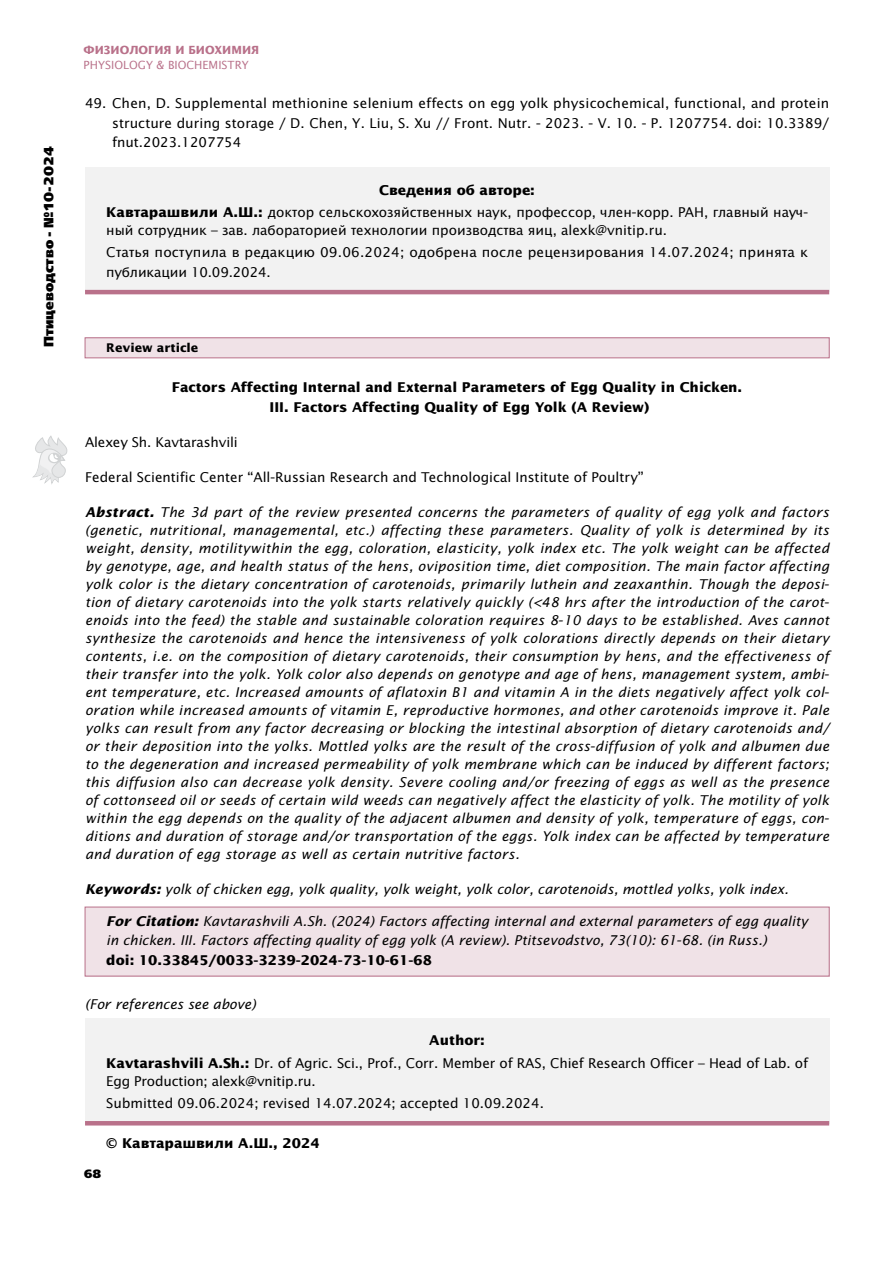
<style>
.page{position:relative;width:893px;height:1263px;background:#fff}
.page>*{position:absolute;margin:0;border:0;box-sizing:border-box;transform-origin:0 0}
.t1{font:italic 13.5px/18px "Office Type Sans C";color:#000;text-align:justify}
.t2{font:13.5px/22.2px "Office Type Sans C";color:#000;text-align:center}
.t3{font:700 13.5px/19.5px "Office Type Sans C";color:#000;text-align:center}
.t4{font:13.5px "Free Set Extra Bold C";color:#000}
.t5{font:700 12px "Office Type Sans C";color:#000}
.t6{font:12px "Free Set Extra Bold C";color:#000}
.t7{font:11.25px "Office Type Sans C";color:#b9718a}
.t8{font:700 11.25px "Office Type Sans C";color:#b9718a}
.s1{font-weight:700}
</style>
<div class="page">
<svg style="left:32px;top:435px;width:36px;height:49px"></svg>
<div style="left:85px;top:167px;width:744px;height:125px;background:#f2f2f2"></div>
<hr style="left:85px;top:290px;width:744px;height:4px;background:#b9718a">
<div style="left:85px;top:907px;width:744px;height:69px;background:#f0e2e7"></div>
<div style="left:85px;top:907px;width:745px;height:69px;border:1px solid #b9718a"></div>
<div style="left:85px;top:338px;width:744px;height:20px;background:#f0e2e7"></div>
<div style="left:85px;top:337px;width:745px;height:21px;border:1px solid #b9718a"></div>
<div style="left:85px;top:1018px;width:744px;height:105px;background:#f2f2f2"></div>
<hr style="left:85px;top:1121px;width:744px;height:4px;background:#b9718a">
<p class="t4" style="left:43px;top:347px;width:202px;rotate:-90deg">Птицеводство - №10-2024</p>
<p class="t8" style="left:84px;top:46px;width:177px">ФИЗИОЛОГИЯ И БИОХИМИЯ</p>
<p class="t7" style="left:84px;top:61px;width:167px">PHYSIOLOGY &amp; BIOCHEMISTRY</p>
<p class="t2" style="left:112px;top:94px;width:719px;line-height:19.5px;text-align:justify;text-indent:-27px">49. Chen, D. Supplemental methionine selenium effects on egg yolk physicochemical, functional, and protein structure during storage / D. Chen, Y. Liu, S. Xu // Front. Nutr. - 2023. - V. 10. - P. 1207754. doi: 10.3389/ fnut.2023.1207754</p>
<p class="t2" style="left:106px;top:180px;width:703px"><span class="s1">Сведения об авторе:<br>Кавтарашвили А.Ш.:</span> доктор сельскохозяйственных наук, профессор, член-корр. РАН, главный науч-</p>
<p class="t2" style="left:106px;top:220px;width:703px;text-align:left">ный сотрудник – зав. лабораторией технологии производства яиц, alexk@vnitip.ru.<br>Статья поступила в редакцию 09.06.2024; одобрена после рецензирования 14.07.2024; принята к</p>
<p class="t2" style="left:106px;top:262px;width:166px">публикации 10.09.2024.</p>
<p class="t5" style="left:106px;top:343px;width:93px">Review article</p>
<p class="t3" style="left:172px;top:378px;width:572px">Factors Affecting Internal and External Parameters of Egg Quality in Chicken.<br>III. Factors Affecting Quality of Egg Yolk (A Review)</p>
<p class="t2" style="left:85px;top:431px;width:154px">Alexey Sh. Kavtarashvili</p>
<p class="t2" style="left:85px;top:466px;width:560px">Federal Scientific Center “All-Russian Research and Technological Institute of Poultry”</p>
<p class="t1" style="left:85px;top:504px;width:746px"><span class="s1">Abstract.</span> The 3d part of the review presented concerns the parameters of quality of egg yolk and factors (genetic, nutritional, managemental, etc.) affecting these parameters. Quality of yolk is determined by its weight, density, motilitywithin the egg, coloration, elasticity, yolk index etc. The yolk weight can be affected by genotype, age, and health status of the hens, oviposition time, diet composition. The main factor affecting yolk color is the dietary concentration of carotenoids, primarily luthein and zeaxanthin. Though the deposi&shy;tion of dietary carotenoids into the yolk starts relatively quickly (&lt;48 hrs after the introduction of the carot&shy;enoids into the feed) the stable and sustainable coloration requires 8-10 days to be established. Aves cannot synthesize the carotenoids and hence the intensiveness of yolk colorations directly depends on their dietary contents, i.e. on the composition of dietary carotenoids, their consumption by hens, and the effectiveness of their transfer into the yolk. Yolk color also depends on genotype and age of hens, management system, ambi&shy;ent temperature, etc. Increased amounts of aflatoxin B1 and vitamin A in the diets negatively affect yolk col&shy;oration while increased amounts of vitamin E, reproductive hormones, and other carotenoids improve it. Pale yolks can result from any factor decreasing or blocking the intestinal absorption of dietary carotenoids and/ or their deposition into the yolks. Mottled yolks are the result of the cross-diffusion of yolk and albumen due to the degeneration and increased permeability of yolk membrane which can be induced by different factors; this diffusion also can decrease yolk density. Severe cooling and/or freezing of eggs as well as the presence of cottonseed oil or seeds of certain wild weeds can negatively affect the elasticity of yolk. The motility of yolk within the egg depends on the quality of the adjacent albumen and density of yolk, temperature of eggs, con&shy;ditions and duration of storage and/or transportation of the eggs. Yolk index can be affected by temperature and duration of egg storage as well as certain nutritive factors.</p>
<p class="t1" style="left:85px;top:881px;width:705px"><span class="s1">Keywords:</span> yolk of chicken egg, yolk quality, yolk weight, yolk color, carotenoids, mottled yolks, yolk index.</p>
<p class="t1" style="left:106px;top:912px;width:703px;line-height:19.5px"><span class="s1">For Citation:</span> Kavtarashvili A.Sh. (2024) Factors affecting internal and external parameters of egg quality in chicken. III. Factors affecting quality of egg yolk (A review). Ptitsevodstvo, 73(10): 61-68. (in Russ.)</p>
<p class="t3" style="left:106px;top:951px;width:327px">doi: 10.33845/0033-3239-2024-73-10-61-68</p>
<p class="t1" style="left:85px;top:996px;width:172px">(For references see above)</p>
<p class="t2" style="left:106px;top:1030px;width:703px"><span class="s1">Author:<br>Kavtarashvili A.Sh.:</span> Dr. of Agric. Sci., Prof., Corr. Member of RAS, Chief Research Officer – Head of Lab. of</p>
<p class="t2" style="left:106px;top:1070px;width:439px;text-align:left">Egg Production; alexk@vnitip.ru.<br>Submitted 09.06.2024; revised 14.07.2024; accepted 10.09.2024.</p>
<p class="t3" style="left:106px;top:1134px;width:215px">© Кавтарашвили А.Ш., 2024</p>
<p class="t6" style="left:84px;top:1169px;width:19px">68</p>
</div>
